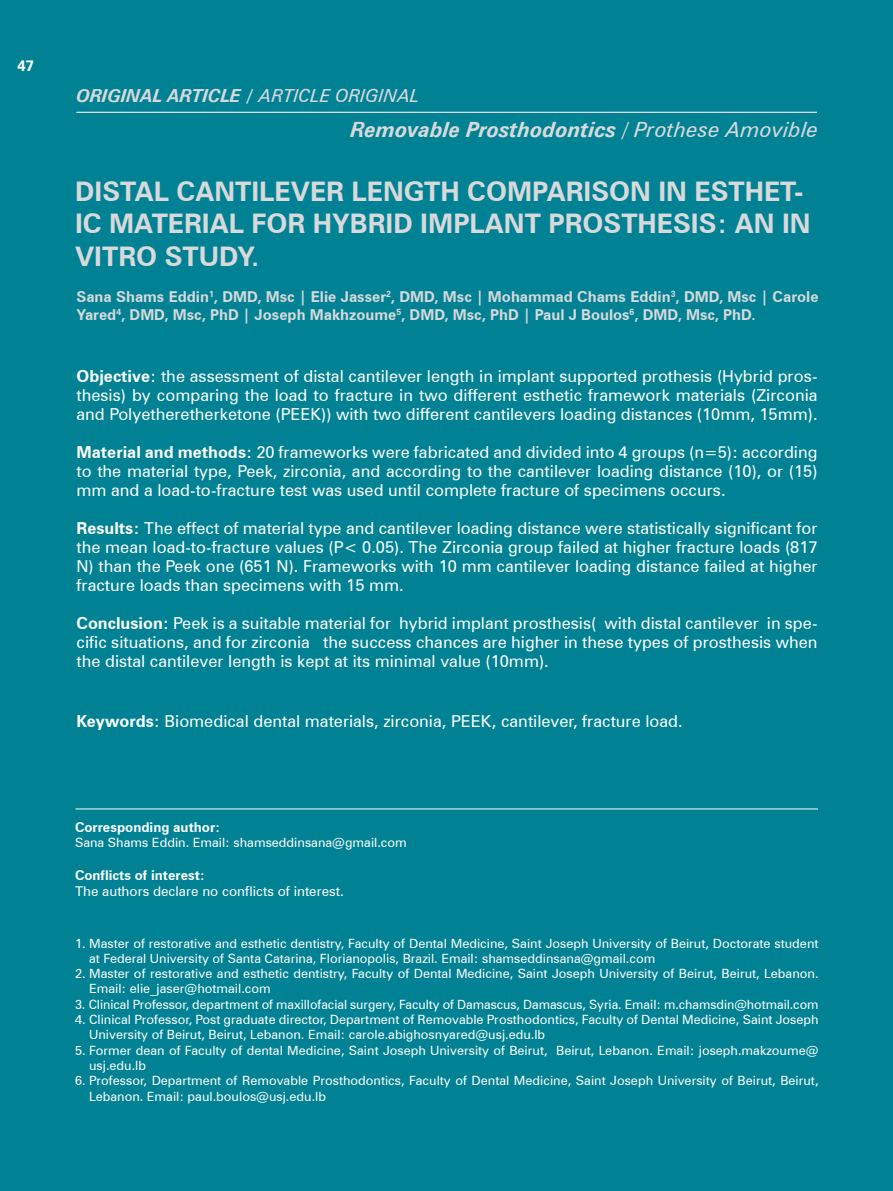
<style>
.page{position:relative;width:893px;height:1191px;background:#008294}
.page>*{position:absolute;margin:0;border:0;box-sizing:border-box;transform-origin:0 0}
.t1{font:700 27px/32.4px "Zurich BT";color:#d9d9db}
.t2{font:italic 700 21px "Zurich BT";color:#d9d9db}
.t3{font:italic 700 18px "Zurich BT";color:#d9d9db}
.Body_Text{font:16.5px/19px "Zurich BT";color:#fff;text-align:justify}
.t4{font:700 15px/18px "Zurich BT";color:#d9d9db}
.t5{font:700 15px "Zurich BT";color:#fff}
.t6{font:700 13.5px "Zurich BT";color:#fff}
.t7{font:13.5px "Zurich BT";color:#fff}
.t8{font:12.75px/15.3px "Zurich BT";color:#fff}
.s1{font-weight:400}
.s2{font-weight:700}
</style>
<div class="page">
<hr style="left:77px;top:112px;width:740px;height:1px;background:#d9d9db">
<hr style="left:76px;top:808px;width:742px;height:1px;background:#fff">
<p class="t5" style="left:17px;top:57px;width:18px">47</p>
<p class="t3" style="left:77px;top:84px;width:345px">ORIGINAL ARTICLE / <span class="s1">ARTICLE ORIGINAL</span></p>
<p class="t2" style="left:351px;top:117px;width:469px">Removable Prosthodontics <span class="s1">/ Prothese Amovible</span></p>
<p class="t1" style="left:75px;top:175px;width:737px">DISTAL CANTILEVER LENGTH COMPARISON IN ESTHET-<br>IC MATERIAL FOR HYBRID IMPLANT PROSTHESIS: AN IN<br>VITRO STUDY.</p>
<p class="t4" style="left:76px;top:288px;width:743px">Sana Shams Eddin<sup>1</sup>, DMD, Msc | Elie Jasser<sup>2</sup>, DMD, Msc | Mohammad Chams Eddin<sup>3</sup>, DMD, Msc | Carole<br>Yared<sup>4</sup>, DMD, Msc, PhD | Joseph Makhzoume<sup>5</sup>, DMD, Msc, PhD | Paul J Boulos<sup>6</sup>, DMD, Msc, PhD.</p>
<p class="Body_Text" style="left:76px;top:367px;width:743px"><span class="s2">Objective</span>: the assessment of distal cantilever length in implant supported prothesis (Hybrid pros&shy;thesis) by comparing the load to fracture in two different esthetic framework materials (Zirconia and Polyetheretherketone (PEEK)) with two different cantilevers loading distances (10mm, 15mm).</p>
<p class="Body_Text" style="left:76px;top:443px;width:743px"><span class="s2">Material and methods:</span> 20 frameworks were fabricated and divided into 4 groups (n=5): according to the material type, Peek, zirconia, and according to the cantilever loading distance (10), or (15) mm and a load-to-fracture test was used until complete fracture of specimens occurs.</p>
<p class="Body_Text" style="left:76px;top:518px;width:743px"><span class="s2">Results:</span> The effect of material type and cantilever loading distance were statistically significant for the mean load-to-fracture values (P&lt; 0.05). The Zirconia group failed at higher fracture loads (817<br>N) than the Peek one (651 N). Frameworks with 10 mm cantilever loading distance failed at higher fracture loads than specimens with 15 mm.</p>
<p class="Body_Text" style="left:76px;top:613px;width:743px"><span class="s2">Conclusion:</span> Peek is a suitable material for hybrid implant prosthesis( with distal cantilever in spe&shy;cific situations, and for zirconia the success chances are higher in these types of prosthesis when the distal cantilever length is kept at its minimal value (10mm).</p>
<p class="Body_Text" style="left:76px;top:711px;width:608px"><span class="s2">Keywords</span>: Biomedical dental materials, zirconia, PEEK, cantilever, fracture load.</p>
<p class="t6" style="left:75px;top:819px;width:147px">Corresponding author:</p>
<p class="t8" style="left:75px;top:835px;width:333px">Sana Shams Eddin. Email: shamseddinsana@gmail.com</p>
<p class="t6" style="left:75px;top:867px;width:132px">Conflicts of interest:</p>
<p class="t7" style="left:75px;top:883px;width:270px">The authors declare no conflicts of interest.</p>
<p class="t8" style="left:89px;top:935px;width:731px;text-indent:-14px">1. Master of restorative and esthetic dentistry, Faculty of Dental Medicine, Saint Joseph University of Beirut, Doctorate student at Federal University of Santa Catarina, Florianopolis, Brazil. Email: shamseddinsana@gmail.com</p>
<p class="t8" style="left:89px;top:966px;width:731px;text-indent:-14px">2. Master of restorative and esthetic dentistry, Faculty of Dental Medicine, Saint Joseph University of Beirut, Beirut, Lebanon.<br>Email: elie_jaser@hotmail.com</p>
<p class="t8" style="left:75px;top:996px;width:745px">3. Clinical Professor, department of maxillofacial surgery, Faculty of Damascus, Damascus, Syria. Email: m.chamsdin@hotmail.com</p>
<p class="t8" style="left:89px;top:1011px;width:731px;text-indent:-14px">4. Clinical Professor, Post graduate director, Department of Removable Prosthodontics, Faculty of Dental Medicine, Saint Joseph<br>University of Beirut, Beirut, Lebanon. Email: carole.abighosnyared@usj.edu.lb</p>
<p class="t8" style="left:89px;top:1042px;width:731px;text-indent:-14px">5. Former dean of Faculty of dental Medicine, Saint Joseph University of Beirut, Beirut, Lebanon. Email: joseph.makzoume@ usj.edu.lb</p>
<p class="t8" style="left:89px;top:1073px;width:731px;text-indent:-14px">6. Professor, Department of Removable Prosthodontics, Faculty of Dental Medicine, Saint Joseph University of Beirut, Beirut,<br>Lebanon. Email: paul.boulos@usj.edu.lb</p>
</div>
